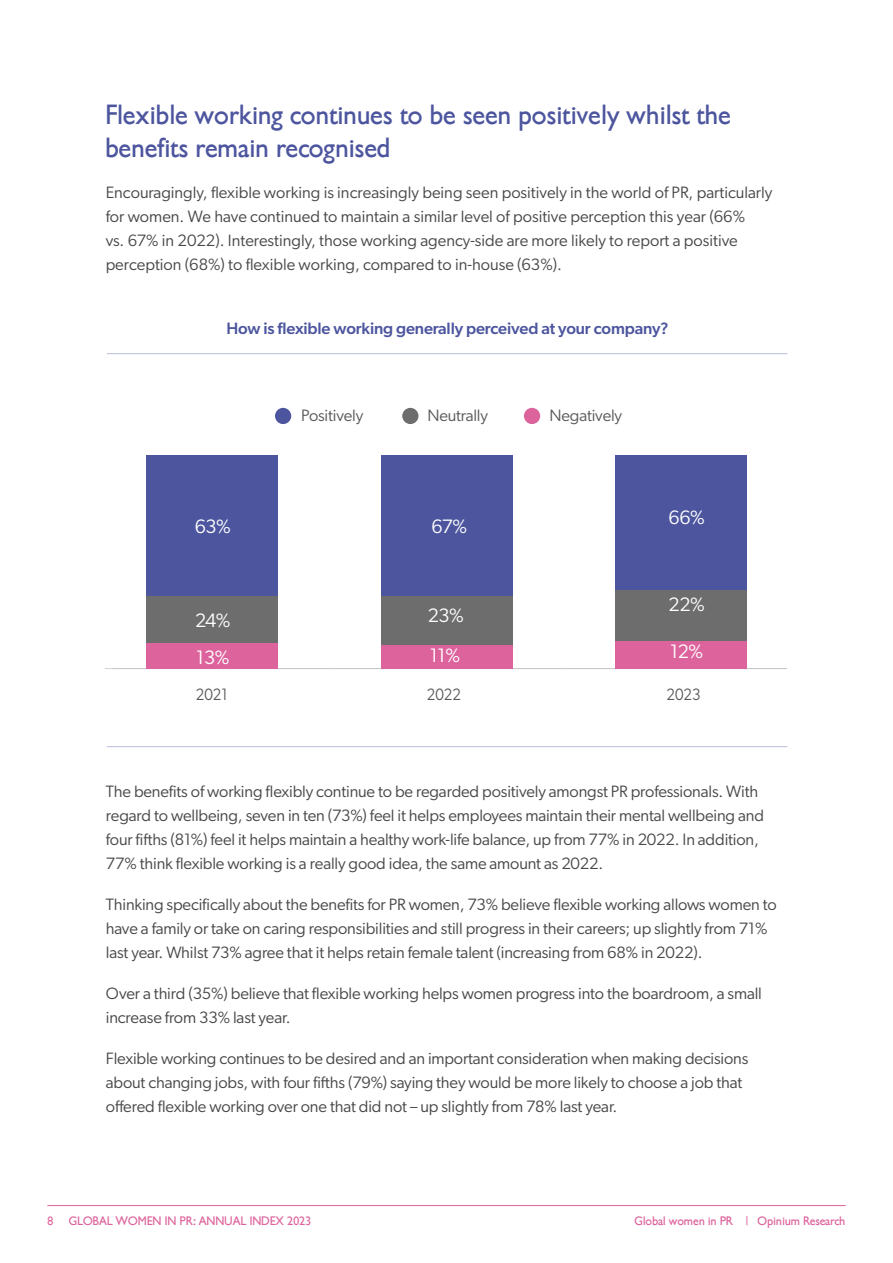
<style>
.page{position:relative;width:893px;height:1263px;background:#fff}
.page>*{position:absolute;margin:0;border:0;box-sizing:border-box;transform-origin:0 0}
.t1{font:27px/32.4px "Gibson";color:#4c559e}
.t2{font:19.5px/40.3px "Gibson";letter-spacing:-.025em;color:#fff}
.t3{font:16.5px/24px "Gibson";letter-spacing:-.01em;color:#484848}
.t4{font:500 16.5px "Gibson";letter-spacing:-.01em;color:#4c559e}
.t5{font:16.5px "Gibson";letter-spacing:-.01em;color:#595959}
.t6{font:16.5px "Gibson";letter-spacing:-.01em;color:#595959;scale:.9 1}
.t7{font:12px "Gibson";color:#dd639c}
</style>
<div class="page">
<hr style="left:47px;top:1205px;width:799px;height:1px;background:#dd639c">
<hr style="left:107px;top:353px;width:680px;height:1px;background:#c0c4dd">
<hr style="left:107px;top:746px;width:680px;height:1px;background:#c0c4dd">
<hr style="left:106px;top:668px;width:681px;height:1px;background:#c4c4c4">
<div style="left:146px;top:455px;width:132px;height:141px;background:#4c559e"></div>
<div style="left:381px;top:455px;width:131px;height:141px;background:#4c559e"></div>
<div style="left:615px;top:455px;width:132px;height:135px;background:#4c559e"></div>
<div style="left:146px;top:596px;width:132px;height:47px;background:#6d6d6d"></div>
<div style="left:381px;top:596px;width:131px;height:49px;background:#6d6d6d"></div>
<div style="left:615px;top:590px;width:132px;height:51px;background:#6d6d6d"></div>
<div style="left:146px;top:643px;width:132px;height:25px;background:#dd639c"></div>
<div style="left:381px;top:645px;width:131px;height:23px;background:#dd639c"></div>
<div style="left:615px;top:641px;width:132px;height:27px;background:#dd639c"></div>
<div style="left:275px;top:408px;width:16px;height:16px;background:#4c559e;border-radius:50%"></div>
<div style="left:402px;top:408px;width:16px;height:16px;background:#6d6d6d;border-radius:50%"></div>
<div style="left:524px;top:408px;width:16px;height:16px;background:#dd639c;border-radius:50%"></div>
<h1 class="t1" style="left:106px;top:99px;width:627px">Flexible working continues to be seen positively whilst the benefits remain recognised</h1>
<p class="t3" style="left:106px;top:180px;width:668px">Encouragingly, flexible working is increasingly being seen positively in the world of PR, particularly for women. We have continued to maintain a similar level of positive perception this year (66%<br>vs. 67% in 2022). Interestingly, those working agency-side are more likely to report a positive perception (68%) to flexible working, compared to in-house (63%).</p>
<p class="t4" style="left:226px;top:318px;width:444px">How is flexible working generally perceived at your company?</p>
<p class="t5" style="left:301px;top:405px;width:64px">Positively</p>
<p class="t5" style="left:427px;top:405px;width:62px">Neutrally</p>
<p class="t5" style="left:549px;top:405px;width:74px">Negatively</p>
<p class="t2" style="left:195px;top:506px;width:37px">63%</p>
<p class="t2" style="left:431px;top:506px;width:37px">67%</p>
<p class="t2" style="left:195px;top:602px;width:37px;line-height:36.5px">24%<br>13%</p>
<p class="t2" style="left:428px;top:595px;width:37px">23%<br>11%</p>
<p class="t2" style="left:669px;top:496px;width:37px">66%</p>
<p class="t2" style="left:669px;top:584px;width:37px">22%</p>
<p class="t2" style="left:670px;top:631px;width:35px">12%</p>
<p class="t6" style="left:196px;top:685px;width:37px">2021</p>
<p class="t6" style="left:427px;top:685px;width:39px">2022</p>
<p class="t6" style="left:667px;top:685px;width:39px">2023</p>
<p class="t3" style="left:106px;top:779px;width:660px">The benefits of working flexibly continue to be regarded positively amongst PR professionals. With regard to wellbeing, seven in ten (73%) feel it helps employees maintain their mental wellbeing and four fifths (81%) feel it helps maintain a healthy work-life balance, up from 77% in 2022. In addition, 77% think flexible working is a really good idea, the same amount as 2022.</p>
<p class="t3" style="left:106px;top:892px;width:672px">Thinking specifically about the benefits for PR women, 73% believe flexible working allows women to have a family or take on caring responsibilities and still progress in their careers; up slightly from 71% last year. Whilst 73% agree that it helps retain female talent (increasing from 68% in 2022).</p>
<p class="t3" style="left:106px;top:981px;width:658px">Over a third (35%) believe that flexible working helps women progress into the boardroom, a small increase from 33% last year.</p>
<p class="t3" style="left:106px;top:1046px;width:644px">Flexible working continues to be desired and an important consideration when making decisions about changing jobs, with four fifths (79%) saying they would be more likely to choose a job that offered flexible working over one that did not – up slightly from 78% last year.</p>
<p class="t7" style="left:47px;top:1214px;width:8px">8</p>
<p class="t7" style="left:69px;top:1214px;width:244px">GLOBAL WOMEN IN PR: ANNUAL INDEX 2023</p>
<p class="t7" style="left:635px;top:1214px;width:212px">Global women in PR | Opinium Research</p>
</div>
